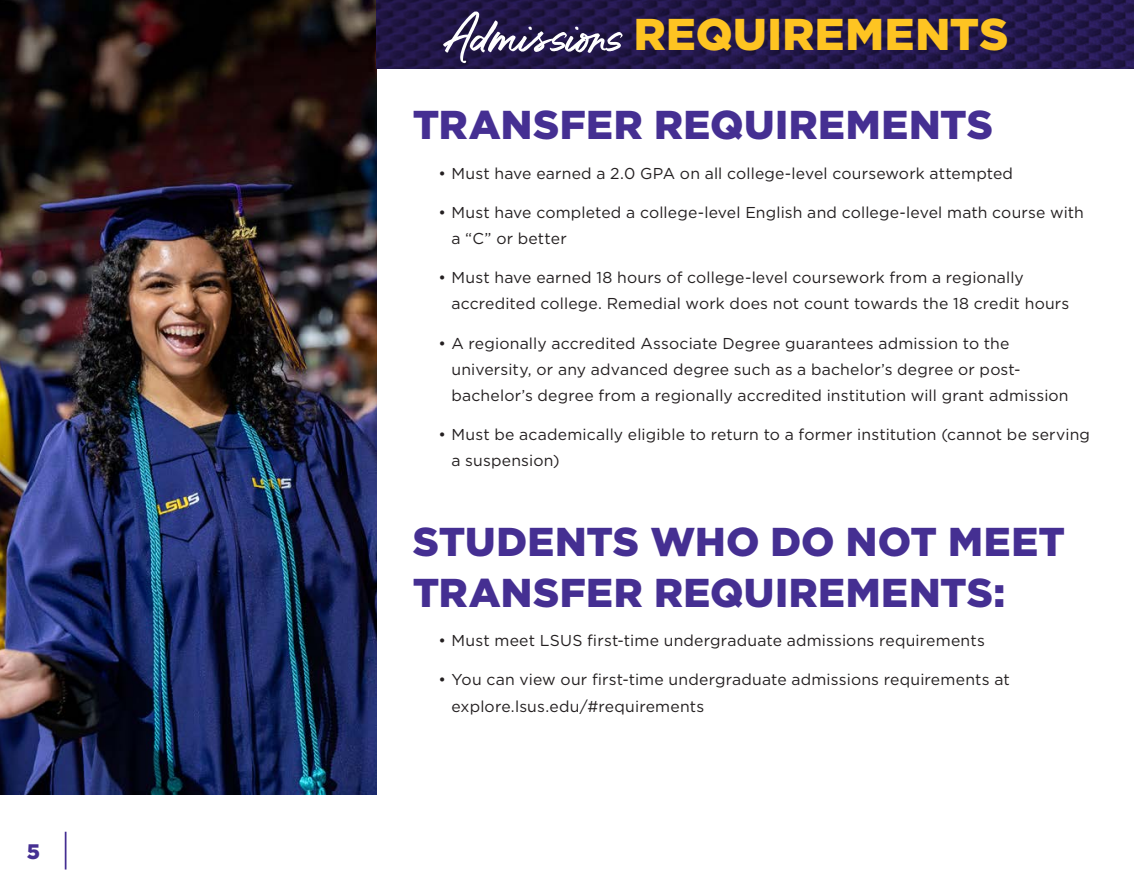
<style>
.page{position:relative;width:1134px;height:882px;background:#fff}
.page>*{position:absolute;margin:0;border:0;box-sizing:border-box;transform-origin:0 0}
.t1{font:900 44.45px "Gotham";letter-spacing:.01em;color:#fec422}
.t2{font:900 40.25px/50.8px "Gotham";letter-spacing:.01em;color:#452f92}
.t3{font:900 21px "Gotham";color:#452f92}
.t4{font:15.75px/26.2px "Gotham";letter-spacing:.01em;color:#231f20}
.s1{font-family:"Kokomo Breeze";font-weight:400;font-size:70px;color:#fff}
</style>
<div class="page">
<hr style="left:65px;top:832px;width:1px;height:38px;background:#452f92">
<img style="left:0;top:0;width:377px;height:794px">
<svg style="left:376px;top:0;width:758px;height:69px;background:#22174a"></svg>
<h3 class="t3" style="left:27px;top:837px;width:15px">5</h3>
<p class="t1" style="left:447px;top:3px;width:562px"><span class="s1">Admissions</span> REQUIREMENTS</p>
<p class="t2" style="left:413px;top:99px;width:582px">TRANSFER REQUIREMENTS</p>
<p class="t4" style="left:439px;top:159px;width:576px">• Must have earned a 2.0 GPA on all college-level coursework attempted</p>
<p class="t4" style="left:451px;top:199px;width:634px;text-indent:-13px">• Must have completed a college-level English and college-level math course with a “C” or better</p>
<p class="t4" style="left:451px;top:264px;width:619px;text-indent:-13px">• Must have earned 18 hours of college-level coursework from a regionally accredited college. Remedial work does not count towards the 18 credit hours</p>
<p class="t4" style="left:451px;top:329px;width:619px;text-indent:-13px">• A regionally accredited Associate Degree guarantees admission to the university, or any advanced degree such as a bachelor’s degree or post&shy;bachelor’s degree from a regionally accredited institution will grant admission</p>
<p class="t4" style="left:451px;top:421px;width:640px;text-indent:-13px">• Must be academically eligible to return to a former institution (cannot be serving a suspension)</p>
<p class="t2" style="left:413px;top:516px;width:654px">STUDENTS WHO DO NOT MEET<br>TRANSFER REQUIREMENTS:</p>
<p class="t4" style="left:439px;top:627px;width:548px">• Must meet LSUS first-time undergraduate admissions requirements</p>
<p class="t4" style="left:451px;top:666px;width:560px;text-indent:-13px">• You can view our first-time undergraduate admissions requirements at explore.lsus.edu/#requirements</p>
</div>
